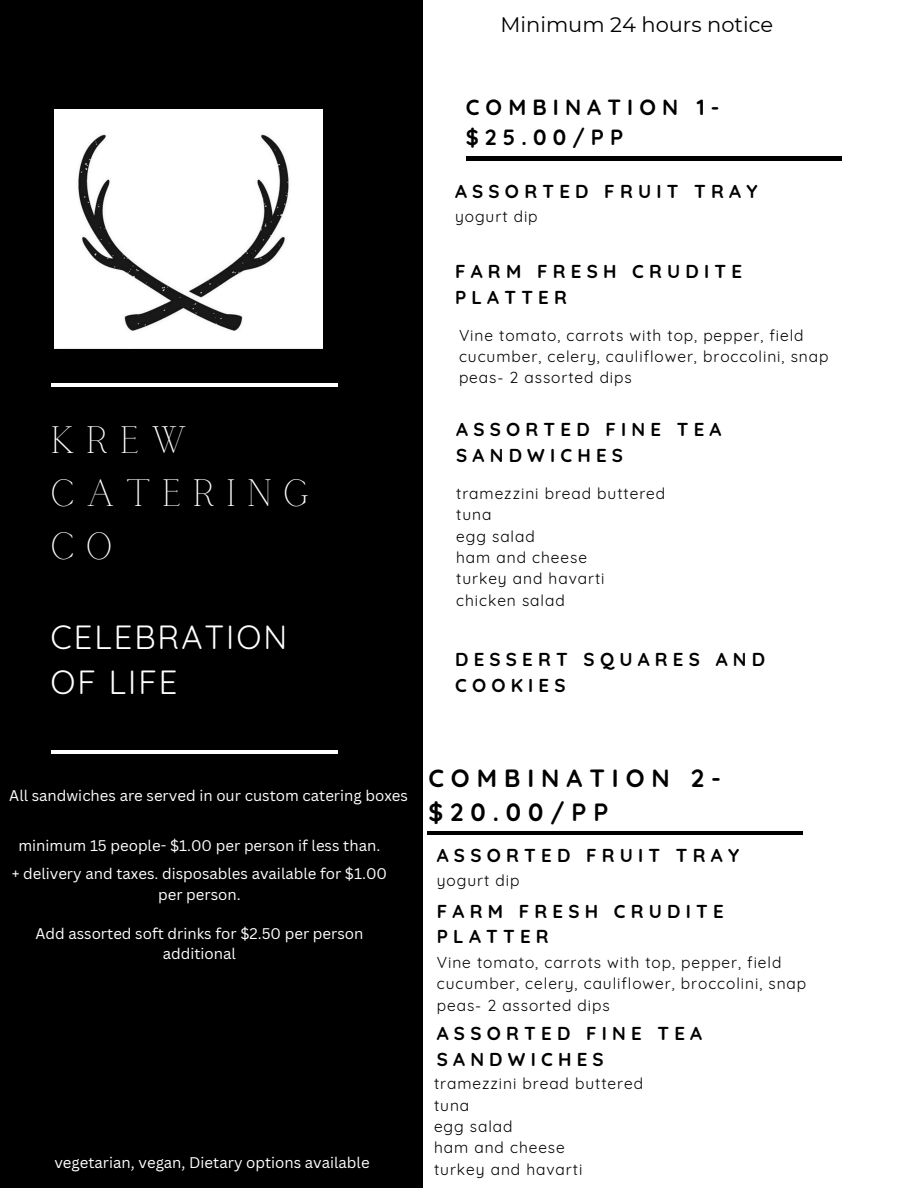
<style>
.page{position:relative;width:918px;height:1188px;background:#000}
.page>*{position:absolute;margin:0;border:0;box-sizing:border-box;transform-origin:0 0}
.t1{font:37.8px/52.8px "Calgary";letter-spacing:.28em;color:#fff}
.t2{font:32.7px/45px "Quicksand";letter-spacing:.06em;color:#fff}
.t3{font:700 24.9px/33.8px "Quicksand";letter-spacing:.28em;color:#000}
.t4{font:700 21.9px/30.3px "Quicksand";letter-spacing:.28em;color:#000}
.t5{font:21px "Montserrat";color:#000}
.t6{font:700 18.75px/25.8px "Quicksand";letter-spacing:.28em;color:#000}
.t7{font:15.6px/21.3px "Quicksand";letter-spacing:.06em;color:#000}
.t8{font:15px/20.2px "Canva Sans";color:#fff;text-align:center}
</style>
<div class="page">
<div style="left:424px;top:0;width:494px;height:1188px;background:#fff"></div>
<hr style="left:466px;top:157px;width:376px;height:3px;background:#000">
<hr style="left:427px;top:831px;width:376px;height:4px;background:#000">
<hr style="left:51px;top:750px;width:287px;height:4px;background:#fff">
<hr style="left:51px;top:384px;width:287px;height:3px;background:#fff">
<img style="left:54px;top:109px;width:268px;height:240px">
<p class="t1" style="left:51px;top:416px;width:260px">KREW<br>CATERING<br>C O</p>
<p class="t2" style="left:51px;top:614px;width:238px">CELEBRATION<br>OF LIFE</p>
<p class="t5" style="left:500px;top:11px;width:274px">Minimum 24 hours notice</p>
<p class="t4" style="left:466px;top:91px;width:255px">COMBINATION 1- $25.00/PP</p>
<p class="t6" style="left:455px;top:178px;width:304px">ASSORTED FRUIT TRAY</p>
<h2 class="t7" style="left:455px;top:205px;width:84px">yogurt dip</h2>
<h5 class="t6" style="left:455px;top:258px;width:288px">FARM FRESH CRUDITE<br>PLATTER</h5>
<h4 class="t7" style="left:459px;top:324px;width:371px">Vine tomato, carrots with top, pepper, field cucumber, celery, cauliflower, broccolini, snap peas- 2 assorted dips</h4>
<p class="t6" style="left:456px;top:416px;width:267px">ASSORTED FINE TEA<br>SANDWICHES</p>
<h6 class="t7" style="left:456px;top:482px;width:211px">tramezzini bread buttered</h6>
<p class="t7" style="left:456px;top:504px;width:37px">tuna</p>
<h6 class="t7" style="left:456px;top:525px;width:80px">egg salad</h6>
<p class="t7" style="left:456px;top:546px;width:132px">ham and cheese</p>
<p class="t7" style="left:456px;top:568px;width:150px">turkey and havarti</p>
<p class="t7" style="left:456px;top:589px;width:110px">chicken salad</p>
<p class="t6" style="left:455px;top:646px;width:312px">DESSERT SQUARES AND<br>COOKIES</p>
<h6 class="t8" style="left:9px;top:785px;width:400px">All sandwiches are served in our custom catering boxes</h6>
<p class="t8" style="left:19px;top:835px;width:363px">minimum 15 people- $1.00 per person if less than.</p>
<p class="t8" style="left:12px;top:863px;width:377px">+ delivery and taxes. disposables available for $1.00 per person.</p>
<p class="t8" style="left:35px;top:923px;width:330px">Add assorted soft drinks for $2.50 per person additional</p>
<p class="t8" style="left:54px;top:1152px;width:317px">vegetarian, vegan, Dietary options available</p>
<p class="t3" style="left:428px;top:761px;width:294px">COMBINATION 2- $20.00/PP</p>
<h1 class="t6" style="left:437px;top:842px;width:304px">ASSORTED FRUIT TRAY</h1>
<p class="t7" style="left:437px;top:869px;width:84px">yogurt dip</p>
<h6 class="t6" style="left:437px;top:898px;width:288px">FARM FRESH CRUDITE<br>PLATTER</h6>
<h3 class="t7" style="left:437px;top:952px;width:371px">Vine tomato, carrots with top, pepper, field cucumber, celery, cauliflower, broccolini, snap peas- 2 assorted dips</h3>
<p class="t6" style="left:437px;top:1020px;width:267px">ASSORTED FINE TEA<br>SANDWICHES</p>
<h6 class="t7" style="left:434px;top:1073px;width:211px">tramezzini bread buttered</h6>
<p class="t7" style="left:434px;top:1094px;width:37px">tuna</p>
<h6 class="t7" style="left:434px;top:1115px;width:80px">egg salad</h6>
<p class="t7" style="left:434px;top:1137px;width:132px">ham and cheese</p>
<h6 class="t7" style="left:434px;top:1158px;width:150px">turkey and havarti</h6>
</div>
